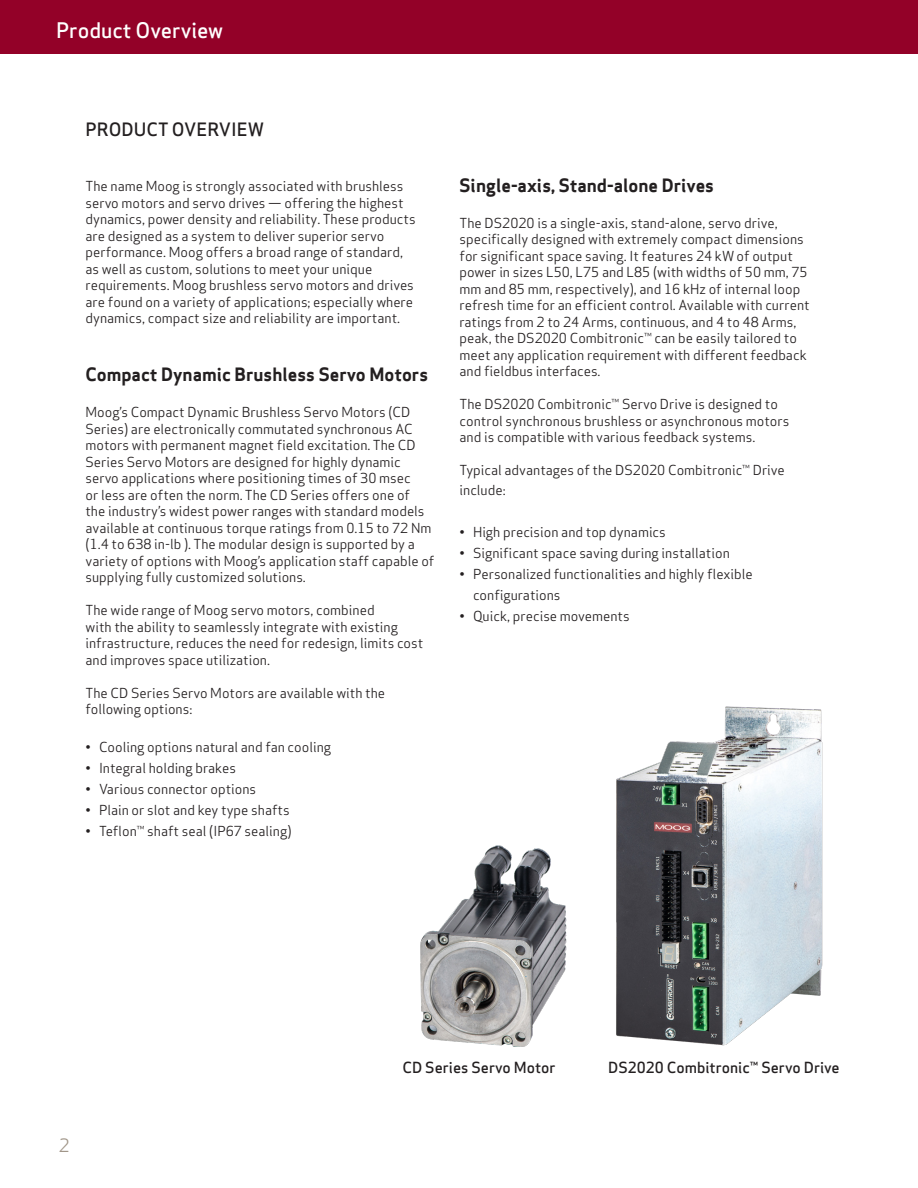
<style>
.page{position:relative;width:918px;height:1188px;background:#fff}
.page>*{position:absolute;margin:0;border:0;box-sizing:border-box;transform-origin:0 0}
.t1{font:500 21px "Apex Sans";color:#fff}
.t2{font:700 18px "Apex Sans";color:#231f20}
.Product_Title{font:500 18px "Apex Sans";color:#231f20}
.t3{font:18px "Apex Sans";color:#a19689}
.t4{font:500 15px "Apex Sans";color:#231f20}
.Product_Title-2{font:13.5px/16.5px "Apex Sans";color:#231f20}
</style>
<div class="page">
<div style="left:0;top:0;width:918px;height:54px;background:#930128"></div>
<img style="left:616px;top:706px;width:207px;height:340px">
<img style="left:420px;top:845px;width:147px;height:202px">
<p class="t1" style="left:56px;top:12px;width:169px">Product Overview</p>
<p class="Product_Title" style="left:86px;top:113px;width:180px">PRODUCT OVERVIEW</p>
<p class="Product_Title-2" style="left:86px;top:177px;width:332px">The name Moog is strongly associated with brushless servo motors and servo drives — offering the highest dynamics, power density and reliability. These products are designed as a system to deliver superior servo performance. Moog offers a broad range of standard, as well as custom, solutions to meet your unique requirements. Moog brushless servo motors and drives are found on a variety of applications; especially where dynamics, compact size and reliability are important.</p>
<p class="t2" style="left:86px;top:363px;width:344px">Compact Dynamic Brushless Servo Motors</p>
<p class="Product_Title-2" style="left:86px;top:403px;width:350px">Moog’s Compact Dynamic Brushless Servo Motors (CD Series) are electronically commutated synchronous AC motors with permanent magnet field excitation. The CD Series Servo Motors are designed for highly dynamic servo applications where positioning times of 30 msec<br>or less are often the norm. The CD Series offers one of<br>the industry’s widest power ranges with standard models available at continuous torque ratings from 0.15 to 72 Nm (1.4 to 638 in-lb ). The modular design is supported by a variety of options with Moog’s application staff capable of supplying fully customized solutions.</p>
<p class="Product_Title-2" style="left:86px;top:601px;width:339px">The wide range of Moog servo motors, combined<br>with the ability to seamlessly integrate with existing infrastructure, reduces the need for redesign, limits cost and improves space utilization.</p>
<p class="Product_Title-2" style="left:86px;top:683px;width:301px">The CD Series Servo Motors are available with the following options:</p>
<p class="Product_Title-2" style="left:86px;top:737px;width:247px">• Cooling options natural and fan cooling</p>
<p class="Product_Title-2" style="left:86px;top:758px;width:152px">• Integral holding brakes</p>
<p class="Product_Title-2" style="left:86px;top:779px;width:172px">• Various connector options</p>
<p class="Product_Title-2" style="left:86px;top:800px;width:206px">• Plain or slot and key type shafts</p>
<p class="Product_Title-2" style="left:86px;top:821px;width:208px">• Teflon™ shaft seal (IP67 sealing)</p>
<p class="t2" style="left:460px;top:173px;width:256px">Single-axis, Stand-alone Drives</p>
<p class="Product_Title-2" style="left:460px;top:213px;width:352px">The DS2020 is a single-axis, stand-alone, servo drive, specifically designed with extremely compact dimensions for significant space saving. It features 24 kW of output power in sizes L50, L75 and L85 (with widths of 50 mm, 75 mm and 85 mm, respectively), and 16 kHz of internal loop refresh time for an efficient control. Available with current ratings from 2 to 24 Arms, continuous, and 4 to 48 Arms, peak, the DS2020 Combitronic™ can be easily tailored to meet any application requirement with different feedback and fieldbus interfaces.</p>
<p class="Product_Title-2" style="left:460px;top:395px;width:331px">The DS2020 Combitronic™ Servo Drive is designed to control synchronous brushless or asynchronous motors and is compatible with various feedback systems.</p>
<p class="Product_Title-2" style="left:460px;top:459px;width:327px;line-height:19.5px">Typical advantages of the DS2020 Combitronic™ Drive include:</p>
<p class="Product_Title-2" style="left:460px;top:522px;width:208px">• High precision and top dynamics</p>
<p class="Product_Title-2" style="left:460px;top:543px;width:272px">• Significant space saving during installation</p>
<p class="Product_Title-2" style="left:473px;top:562px;width:281px;line-height:21px;text-indent:-14px">• Personalized functionalities and highly flexible configurations</p>
<p class="Product_Title-2" style="left:460px;top:606px;width:172px">• Quick, precise movements</p>
<h2 class="t3" style="left:59px;top:1131px;width:12px">2</h2>
<p class="t4" style="left:402px;top:1054px;width:155px">CD Series Servo Motor</p>
<p class="t4" style="left:608px;top:1054px;width:233px">DS2020 Combitronic™ Servo Drive</p>
</div>
